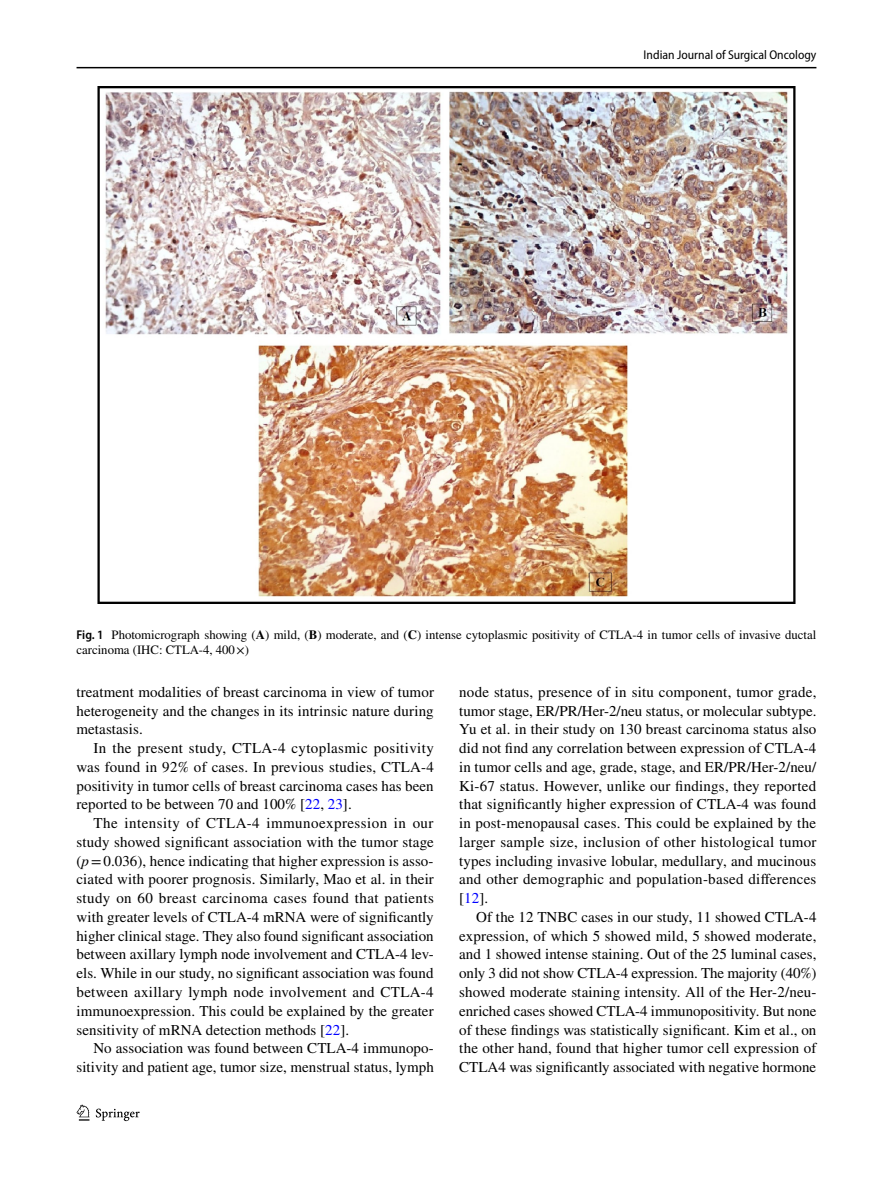
<style>
.page{position:relative;width:893px;height:1187px;background:#fff}
.page>*{position:absolute;margin:0;border:0;box-sizing:border-box;transform-origin:0 0}
.t1{font:15px/18.8px "STIX";letter-spacing:.005em;color:#000;text-align:justify}
.t2{font:12.75px/15px "STIX";color:#000}
.t3{font:semi-condensed 12.75px "Myriad Pro";color:#000}
.s1{font-family:"Myriad Pro";font-weight:600;font-stretch:semi-condensed}
.s2{font-weight:700}
.s3{color:#00f}
.s4{font-style:italic}
</style>
<div class="page">
<hr style="left:77px;top:67px;width:739px;height:1px;background:#000">
<svg style="left:77px;top:1104px;width:12px;height:16px"></svg>
<svg style="left:96px;top:1108px;width:44px;height:12px"></svg>
<img style="left:98px;top:87px;width:697px;height:517px">
<p class="t3" style="left:644px;top:48px;width:174px">Indian Journal of Surgical Oncology</p>
<p class="t2" style="left:77px;top:628px;width:741px"><span class="s1">Fig. 1</span> Photomicrograph showing (<span class="s2">A</span>) mild, (<span class="s2">B</span>) moderate, and (<span class="s2">C</span>) intense cytoplasmic positivity of CTLA-4 in tumor cells of invasive ductal carcinoma (IHC: CTLA-4, 400×)</p>
<p class="t1" style="left:77px;top:683px;width:359px">treatment modalities of breast carcinoma in view of tumor heterogeneity and the changes in its intrinsic nature during metastasis.</p>
<p class="t1" style="left:77px;top:739px;width:359px;text-indent:17px">In the present study, CTLA-4 cytoplasmic positivity was found in 92% of cases. In previous studies, CTLA-4 positivity in tumor cells of breast carcinoma cases has been reported to be between 70 and 100% [<span class="s3">22</span>, <span class="s3">23</span>].</p>
<p class="t1" style="left:77px;top:814px;width:359px;text-indent:17px">The intensity of CTLA-4 immunoexpression in our study showed significant association with the tumor stage (<span class="s4">p</span>=0.036), hence indicating that higher expression is asso&shy;ciated with poorer prognosis. Similarly, Mao et al. in their study on 60 breast carcinoma cases found that patients with greater levels of CTLA-4 mRNA were of significantly higher clinical stage. They also found significant association between axillary lymph node involvement and CTLA-4 lev&shy;els. While in our study, no significant association was found between axillary lymph node involvement and CTLA-4 immunoexpression. This could be explained by the greater sensitivity of mRNA detection methods [<span class="s3">22</span>].</p>
<p class="t1" style="left:77px;top:1039px;width:359px;text-align:right">No association was found between CTLA-4 immunopo&shy;sitivity and patient age, tumor size, menstrual status, lymph</p>
<p class="t1" style="left:459px;top:683px;width:359px">node status, presence of in situ component, tumor grade, tumor stage, ER/PR/Her-2/neu status, or molecular subtype.<br>Yu et al. in their study on 130 breast carcinoma status also did not find any correlation between expression of CTLA-4 in tumor cells and age, grade, stage, and ER/PR/Her-2/neu/ Ki-67 status. However, unlike our findings, they reported that significantly higher expression of CTLA-4 was found in post-menopausal cases. This could be explained by the larger sample size, inclusion of other histological tumor types including invasive lobular, medullary, and mucinous and other demographic and population-based differences [<span class="s3">12</span>].</p>
<p class="t1" style="left:459px;top:908px;width:359px;text-indent:17px">Of the 12 TNBC cases in our study, 11 showed CTLA-4 expression, of which 5 showed mild, 5 showed moderate, and 1 showed intense staining. Out of the 25 luminal cases, only 3 did not show CTLA-4 expression. The majority (40%) showed moderate staining intensity. All of the Her-2/neu&shy;enriched cases showed CTLA-4 immunopositivity. But none of these findings was statistically significant. Kim et al., on the other hand, found that higher tumor cell expression of CTLA4 was significantly associated with negative hormone</p>
</div>
